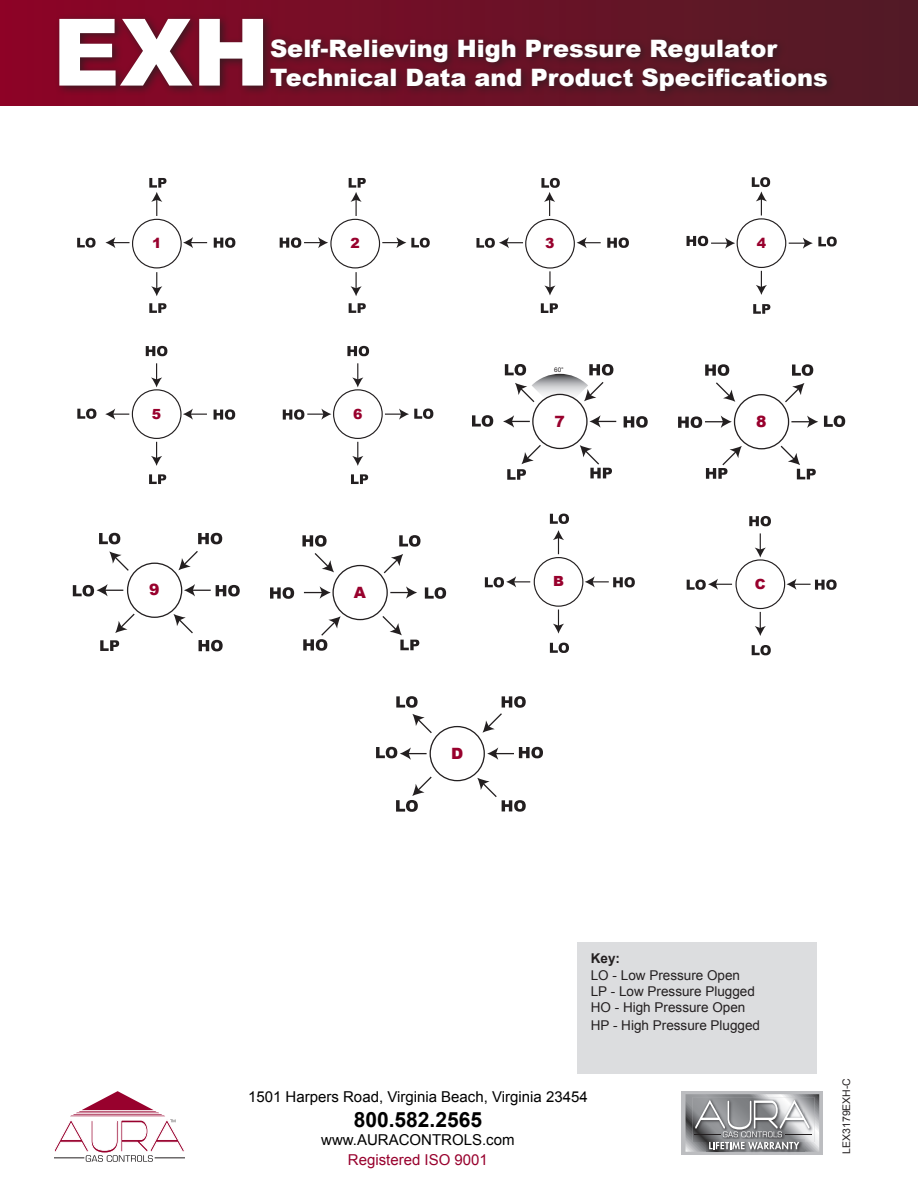
<style>
.page{position:relative;width:918px;height:1188px;background:#fff}
.page>*{position:absolute;margin:0;border:0;box-sizing:border-box;transform-origin:0 0}
.t1{font:900 93.15px "Arial";color:#fff}
.t2{font:900 24px "Arial";color:#fff}
.t3{font:700 21px "Arial";color:#000}
.t4{font:900 15.6px "Arial";color:#98012d}
.t5{font:15px "Arial";color:#000}
.t6{font:15px "Arial";color:#98012d}
.t7{font:900 13.95px "Arial";color:#98012d}
.t8{font:13.5px "Arial";color:#231f20}
.Bulleted_Section{font:700 13.5px "Arial";color:#231f20}
.t9{font:10.5px "Arial";color:#231f20}
.t10{font:6.45px "Arial";color:#231f20}
</style>
<div class="page">
<div style="left:0;top:0;width:918px;height:106px;background:linear-gradient(to right,#8d0426,#501c26)"></div>
<div style="left:577px;top:942px;width:239px;height:132px;background:#dcdddf"></div>
<svg style="left:54px;top:1091px;width:130px;height:71px"></svg>
<hr style="left:54px;top:1158px;width:30px;height:1px;background:#231f20">
<hr style="left:155px;top:1158px;width:30px;height:1px;background:#231f20">
<div style="left:682px;top:1091px;width:141px;height:64px;background:#bcbdc0"></div>
<svg style="left:686px;top:1094px;width:133px;height:58px;background:#9c9da0"></svg>
<div style="left:54px;top:13px;width:220px;height:83px;background:#231f20;opacity:.75"></div>
<div style="left:266px;top:33px;width:572px;height:68px;background:#231f20;opacity:.75"></div>
<div style="left:330px;top:219px;width:50px;height:49px;border:1px solid #231f20;border-radius:50%"></div>
<svg style="left:382px;top:237px;width:48px;height:11px"></svg>
<svg style="left:280px;top:237px;width:48px;height:11px"></svg>
<svg style="left:349px;top:178px;width:17px;height:38px"></svg>
<svg style="left:351px;top:272px;width:11px;height:24px"></svg>
<svg style="left:349px;top:303px;width:17px;height:10px"></svg>
<svg style="left:183px;top:237px;width:24px;height:11px"></svg>
<svg style="left:105px;top:237px;width:25px;height:11px"></svg>
<div style="left:132px;top:219px;width:50px;height:49px;border:1px solid #231f20;border-radius:50%"></div>
<svg style="left:151px;top:272px;width:11px;height:24px"></svg>
<svg style="left:214px;top:237px;width:21px;height:11px"></svg>
<svg style="left:77px;top:238px;width:19px;height:10px"></svg>
<svg style="left:149px;top:178px;width:17px;height:38px"></svg>
<svg style="left:149px;top:303px;width:17px;height:10px"></svg>
<svg style="left:687px;top:236px;width:48px;height:13px"></svg>
<div style="left:737px;top:218px;width:49px;height:50px;border:1px solid #231f20;border-radius:50%"></div>
<svg style="left:756px;top:271px;width:11px;height:24px"></svg>
<svg style="left:789px;top:237px;width:48px;height:12px"></svg>
<svg style="left:752px;top:177px;width:18px;height:39px"></svg>
<svg style="left:753px;top:304px;width:17px;height:10px"></svg>
<svg style="left:577px;top:237px;width:24px;height:11px"></svg>
<svg style="left:607px;top:238px;width:22px;height:10px"></svg>
<div style="left:525px;top:219px;width:50px;height:50px;border:1px solid #231f20;border-radius:50%"></div>
<svg style="left:544px;top:271px;width:12px;height:24px"></svg>
<svg style="left:541px;top:303px;width:17px;height:10px"></svg>
<svg style="left:541px;top:178px;width:19px;height:38px"></svg>
<svg style="left:476px;top:237px;width:47px;height:11px"></svg>
<svg style="left:412px;top:714px;width:20px;height:19px"></svg>
<svg style="left:376px;top:747px;width:51px;height:13px"></svg>
<svg style="left:487px;top:747px;width:56px;height:13px"></svg>
<svg style="left:483px;top:696px;width:43px;height:37px"></svg>
<svg style="left:477px;top:778px;width:49px;height:34px"></svg>
<div style="left:430px;top:726px;width:55px;height:55px;border:1px solid #231f20;border-radius:50%"></div>
<svg style="left:396px;top:696px;width:22px;height:12px"></svg>
<svg style="left:396px;top:776px;width:36px;height:36px"></svg>
<svg style="left:146px;top:346px;width:21px;height:10px"></svg>
<svg style="left:183px;top:409px;width:24px;height:11px"></svg>
<svg style="left:105px;top:409px;width:24px;height:11px"></svg>
<div style="left:132px;top:389px;width:50px;height:50px;border:1px solid #231f20;border-radius:50%"></div>
<svg style="left:151px;top:442px;width:11px;height:24px"></svg>
<svg style="left:151px;top:363px;width:11px;height:24px"></svg>
<svg style="left:77px;top:409px;width:19px;height:10px"></svg>
<svg style="left:214px;top:409px;width:21px;height:11px"></svg>
<svg style="left:149px;top:474px;width:17px;height:10px"></svg>
<svg style="left:347px;top:346px;width:22px;height:10px"></svg>
<div style="left:333px;top:389px;width:50px;height:50px;border:1px solid #231f20;border-radius:50%"></div>
<svg style="left:352px;top:442px;width:11px;height:24px"></svg>
<svg style="left:352px;top:363px;width:11px;height:24px"></svg>
<svg style="left:385px;top:409px;width:48px;height:11px"></svg>
<svg style="left:283px;top:409px;width:48px;height:11px"></svg>
<svg style="left:351px;top:474px;width:17px;height:10px"></svg>
<svg style="left:472px;top:415px;width:21px;height:12px"></svg>
<svg style="left:624px;top:416px;width:24px;height:12px"></svg>
<svg style="left:503px;top:364px;width:113px;height:64px"></svg>
<svg style="left:580px;top:445px;width:32px;height:33px"></svg>
<svg style="left:507px;top:445px;width:34px;height:35px"></svg>
<svg style="left:785px;top:383px;width:19px;height:20px"></svg>
<svg style="left:791px;top:416px;width:27px;height:12px"></svg>
<svg style="left:824px;top:415px;width:21px;height:12px"></svg>
<svg style="left:678px;top:416px;width:54px;height:12px"></svg>
<svg style="left:705px;top:364px;width:30px;height:38px"></svg>
<div style="left:734px;top:394px;width:55px;height:55px;border:1px solid #231f20;border-radius:50%"></div>
<svg style="left:792px;top:364px;width:21px;height:12px"></svg>
<svg style="left:706px;top:446px;width:36px;height:33px"></svg>
<svg style="left:780px;top:445px;width:36px;height:34px"></svg>
<div style="left:534px;top:557px;width:49px;height:50px;border:1px solid #231f20;border-radius:50%"></div>
<svg style="left:553px;top:610px;width:11px;height:24px"></svg>
<svg style="left:553px;top:530px;width:11px;height:24px"></svg>
<svg style="left:485px;top:576px;width:45px;height:11px"></svg>
<svg style="left:585px;top:576px;width:50px;height:11px"></svg>
<svg style="left:550px;top:514px;width:19px;height:10px"></svg>
<svg style="left:550px;top:643px;width:19px;height:10px"></svg>
<div style="left:735px;top:559px;width:50px;height:50px;border:1px solid #231f20;border-radius:50%"></div>
<svg style="left:755px;top:612px;width:11px;height:24px"></svg>
<svg style="left:755px;top:533px;width:11px;height:25px"></svg>
<svg style="left:687px;top:579px;width:45px;height:11px"></svg>
<svg style="left:786px;top:579px;width:51px;height:11px"></svg>
<svg style="left:752px;top:645px;width:19px;height:10px"></svg>
<svg style="left:749px;top:516px;width:22px;height:10px"></svg>
<svg style="left:383px;top:554px;width:20px;height:20px"></svg>
<svg style="left:304px;top:586px;width:27px;height:13px"></svg>
<svg style="left:390px;top:586px;width:27px;height:13px"></svg>
<svg style="left:425px;top:587px;width:21px;height:12px"></svg>
<svg style="left:270px;top:587px;width:24px;height:12px"></svg>
<svg style="left:303px;top:616px;width:38px;height:35px"></svg>
<svg style="left:302px;top:535px;width:32px;height:37px"></svg>
<div style="left:332px;top:565px;width:56px;height:55px;border:1px solid #231f20;border-radius:50%"></div>
<svg style="left:399px;top:535px;width:22px;height:12px"></svg>
<svg style="left:382px;top:616px;width:37px;height:34px"></svg>
<svg style="left:73px;top:584px;width:50px;height:12px"></svg>
<svg style="left:184px;top:584px;width:56px;height:12px"></svg>
<svg style="left:174px;top:614px;width:49px;height:37px"></svg>
<svg style="left:115px;top:613px;width:20px;height:20px"></svg>
<svg style="left:109px;top:551px;width:20px;height:20px"></svg>
<svg style="left:178px;top:533px;width:44px;height:37px"></svg>
<div style="left:127px;top:563px;width:55px;height:55px;border:1px solid #231f20;border-radius:50%"></div>
<svg style="left:99px;top:533px;width:21px;height:11px"></svg>
<svg style="left:100px;top:640px;width:19px;height:11px"></svg>
<p class="t1" style="left:53px;top:-15px;width:219px">EXH</p>
<p class="t2" style="left:270px;top:31px;width:509px">Self-Relieving High Pressure Regulator</p>
<p class="t2" style="left:270px;top:60px;width:559px">Technical Data and Product Specifications</p>
<p class="t7" style="left:152px;top:233px;width:11px">1</p>
<p class="t7" style="left:350px;top:233px;width:11px">2</p>
<p class="t7" style="left:545px;top:233px;width:11px">3</p>
<p class="t7" style="left:757px;top:233px;width:11px">4</p>
<p class="t7" style="left:152px;top:404px;width:11px">5</p>
<p class="t7" style="left:353px;top:404px;width:11px">6</p>
<p class="t4" style="left:149px;top:578px;width:12px">9</p>
<p class="t4" style="left:354px;top:581px;width:14px">A</p>
<p class="t4" style="left:451px;top:742px;width:14px">D</p>
<p class="t10" style="left:554px;top:365px;width:11px">60°</p>
<p class="t4" style="left:555px;top:410px;width:12px">7</p>
<p class="t4" style="left:756px;top:410px;width:12px">8</p>
<p class="t7" style="left:553px;top:571px;width:12px">B</p>
<p class="t7" style="left:755px;top:574px;width:12px">C</p>
<p class="Bulleted_Section" style="left:591px;top:950px;width:31px">Key:</p>
<p class="t8" style="left:591px;top:966px;width:151px">LO - Low Pressure Open</p>
<p class="t8" style="left:591px;top:982px;width:166px">LP - Low Pressure Plugged</p>
<p class="t8" style="left:591px;top:998px;width:156px">HO - High Pressure Open</p>
<p class="t8" style="left:591px;top:1016px;width:171px">HP - High Pressure Plugged</p>
<p class="t5" style="left:248px;top:1087px;width:341px">1501 Harpers Road, Virginia Beach, Virginia 23454</p>
<p class="t3" style="left:354px;top:1106px;width:130px">800.582.2565</p>
<p class="t5" style="left:321px;top:1130px;width:195px">www.AURACONTROLS.com</p>
<p class="t6" style="left:348px;top:1150px;width:142px">Registered ISO 9001</p>
<p class="t9" style="left:839px;top:1154px;width:77px;rotate:-90deg">LEX3179EXH-C</p>
</div>
